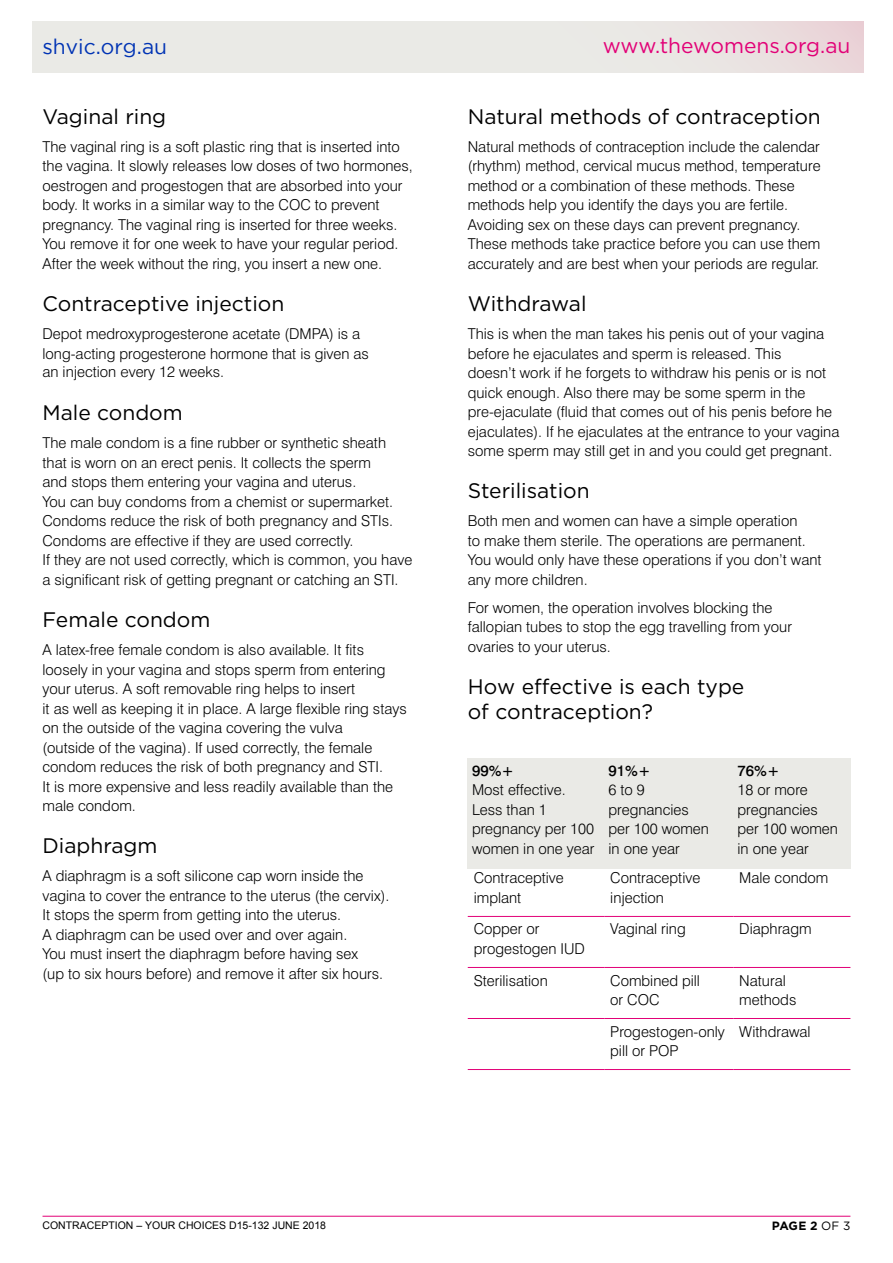
<style>
.page{position:relative;width:893px;height:1263px;background:#fff}
.page>*{position:absolute;margin:0;border:0;box-sizing:border-box;transform-origin:0 0}
.t1{font:21px/25.2px "Gotham";color:#000}
.t2{font:21px "Gotham";color:#e20177}
.t3{font:21px "Gotham";color:#0033b4}
.t4{font:300 15px/19.5px "Swiss 721 BT";color:#000}
.t5{font:500 15px "Swiss 721 BT";color:#000}
.t6{font:700 12px "Gotham";color:#000}
.t7{font:10.5px "Arial";color:#000}
.s1{font-family:"Helvetica"}
.s2{font-weight:400}
</style>
<div class="page">
<hr style="left:43px;top:1216px;width:807px;height:1px;background:#e20177">
<svg style="left:32px;top:21px;width:831px;height:51px"></svg>
<div style="left:468px;top:758px;width:382px;height:110px;background:#eaeae6"></div>
<svg style="left:468px;top:868px;width:382px;height:1px"></svg>
<hr style="left:468px;top:916px;width:136px;height:1px;background:#e20177">
<hr style="left:604px;top:916px;width:129px;height:1px;background:#e20177">
<hr style="left:733px;top:916px;width:117px;height:1px;background:#e20177">
<hr style="left:468px;top:967px;width:136px;height:1px;background:#e20177">
<hr style="left:604px;top:967px;width:129px;height:1px;background:#e20177">
<hr style="left:733px;top:967px;width:117px;height:1px;background:#e20177">
<hr style="left:468px;top:1018px;width:136px;height:1px;background:#e20177">
<hr style="left:604px;top:1018px;width:129px;height:1px;background:#e20177">
<hr style="left:733px;top:1018px;width:117px;height:1px;background:#e20177">
<hr style="left:468px;top:1069px;width:136px;height:1px;background:#e20177">
<hr style="left:604px;top:1069px;width:129px;height:1px;background:#e20177">
<hr style="left:733px;top:1069px;width:117px;height:1px;background:#e20177">
<h1 class="t3" style="left:43px;top:34px;width:126px">shvic.org.au</h1>
<h1 class="t2" style="left:603px;top:34px;width:249px">www.thewomens.org.au</h1>
<h1 class="t1" style="left:43px;top:103px;width:125px">Vaginal ring</h1>
<p class="t4" style="left:43px;top:137px;width:372px">The vaginal ring is a soft plastic ring that is inserted into the vagina. It slowly releases low doses of two hormones, oestrogen and progestogen that are absorbed into your body. It works in a similar way to the COC to prevent pregnancy. The vaginal ring is inserted for three weeks.<br>You remove it for one week to have your regular period.<br>After the week without the ring, you insert a new one.</p>
<h1 class="t1" style="left:43px;top:291px;width:243px">Contraceptive injection</h1>
<p class="t4" style="left:43px;top:324px;width:328px;line-height:18.9px">Depot medroxyprogesterone acetate (DMPA) is a long-acting progesterone hormone that is given as an injection <span class="s1">e</span>very 12 weeks.</p>
<h1 class="t1" style="left:43px;top:400px;width:142px">Male condom</h1>
<p class="t4" style="left:43px;top:433px;width:371px">The male condom is a fine rubber or synthetic sheath that is worn on an erect penis. It collects the sperm<br>and stops them entering your vagina and uterus.<br>You can buy condoms from a chemist or supermarket.<br>Condoms reduce the risk of both pregnancy and STIs.<br>Condoms are effective if they are used correctly.<br>If they are not used correctly, which is common, you have a significant risk of getting pregnant or catching an STI.</p>
<h1 class="t1" style="left:43px;top:607px;width:169px">Female condom</h1>
<p class="t4" style="left:43px;top:640px;width:366px">A latex-free female condom is also available. It fits loosely in your vagina and stops sperm from entering your uterus. A soft removable ring helps to insert<br>it as well as keeping it in place. A large flexible ring stays on the outside of the vagina covering the vulva<br>(outside of the vagina). If used correctly, the female condom reduces the risk of both pregnancy and STI.<br>It is more expensive and less readily available than the male condom.</p>
<h1 class="t1" style="left:43px;top:833px;width:117px">Diaphragm</h1>
<p class="t4" style="left:43px;top:866px;width:348px">A diaphragm is a soft silicone cap worn inside the vagina to cover the entrance to the uterus (the cervix).<br>It stops the sperm from getting into the uterus.<br>A diaphragm can be used over and over again.<br>You must insert the diaphragm before having sex<br>(up to six hours before) and remove it after six hours.</p>
<h1 class="t1" style="left:468px;top:103px;width:355px">Natural methods of contraception</h1>
<p class="t4" style="left:468px;top:137px;width:354px">Natural methods of contraception include the calendar (rhythm) method, cervical mucus method, temperature method or a combination of these methods. These methods help you identify the days you are fertile.<br>Avoiding sex on these days can prevent pregnancy.<br>These methods take practice before you can use them accurately and are best when your periods are regular.</p>
<h1 class="t1" style="left:468px;top:291px;width:120px">Withdrawal</h1>
<p class="t4" style="left:468px;top:324px;width:373px">This is when the man takes his penis out of your vagina before he ejaculates and sperm is released. This<br>doesn’t work if he forgets to withdraw his penis or is not quick enough. Also there may be some sperm in the pre-ejaculate (fluid that comes out of his penis before he ejaculates). If he ejaculates at the entrance to your vagina some sperm may still get in and you could get pregnant.</p>
<h1 class="t1" style="left:468px;top:478px;width:124px">Sterilisation</h1>
<p class="t4" style="left:468px;top:511px;width:355px">Both men and women can have a simple operation<br>to make them sterile. The operations are permanent.<br>You would only have these operations if you don’t want any more children.</p>
<p class="t4" style="left:468px;top:598px;width:326px">For women, the operation involves blocking the fallopian tubes to stop the egg travelling from your ovaries to your uterus.</p>
<h1 class="t1" style="left:468px;top:674px;width:278px">How effective is each type of contraception?</h1>
<p class="t5" style="left:472px;top:761px;width:43px">99%+</p>
<p class="t4" style="left:472px;top:780px;width:124px">Most effective.<br>Less than 1 pregnancy per 100 women in one year</p>
<p class="t5" style="left:608px;top:761px;width:43px">91%+</p>
<p class="t4" style="left:608px;top:780px;width:102px">6 to 9 pregnancies per 100 women in one year</p>
<p class="t5" style="left:737px;top:761px;width:43px">76%+</p>
<p class="t4" style="left:737px;top:780px;width:102px">18 or more pregnancies per 100 women in one year</p>
<p class="t4" style="left:474px;top:868px;width:92px">Contraceptive implant</p>
<p class="t4" style="left:610px;top:868px;width:92px">Contraceptive injection</p>
<p class="t4" style="left:739px;top:868px;width:91px">Male condom</p>
<p class="t4" style="left:474px;top:919px;width:113px">Copper or progestogen IUD</p>
<p class="t4" style="left:610px;top:919px;width:77px">Vaginal ring</p>
<p class="t4" style="left:739px;top:919px;width:74px">Diaphragm</p>
<p class="t4" style="left:474px;top:970px;width:75px">Sterilisation</p>
<p class="t4" style="left:610px;top:970px;width:91px">Combined pill or COC</p>
<p class="t4" style="left:739px;top:970px;width:59px">Natural methods</p>
<p class="t4" style="left:610px;top:1021px;width:116px">Progestogen-only pill or POP</p>
<p class="t4" style="left:739px;top:1021px;width:73px">Withdrawal</p>
<p class="t7" style="left:43px;top:1218px;width:285px">CONTRACEPTION – YOUR CHOICES D15-132 JUNE 2018</p>
<p class="t6" style="left:772px;top:1218px;width:80px">PAGE 2 <span class="s2">OF 3</span></p>
</div>
